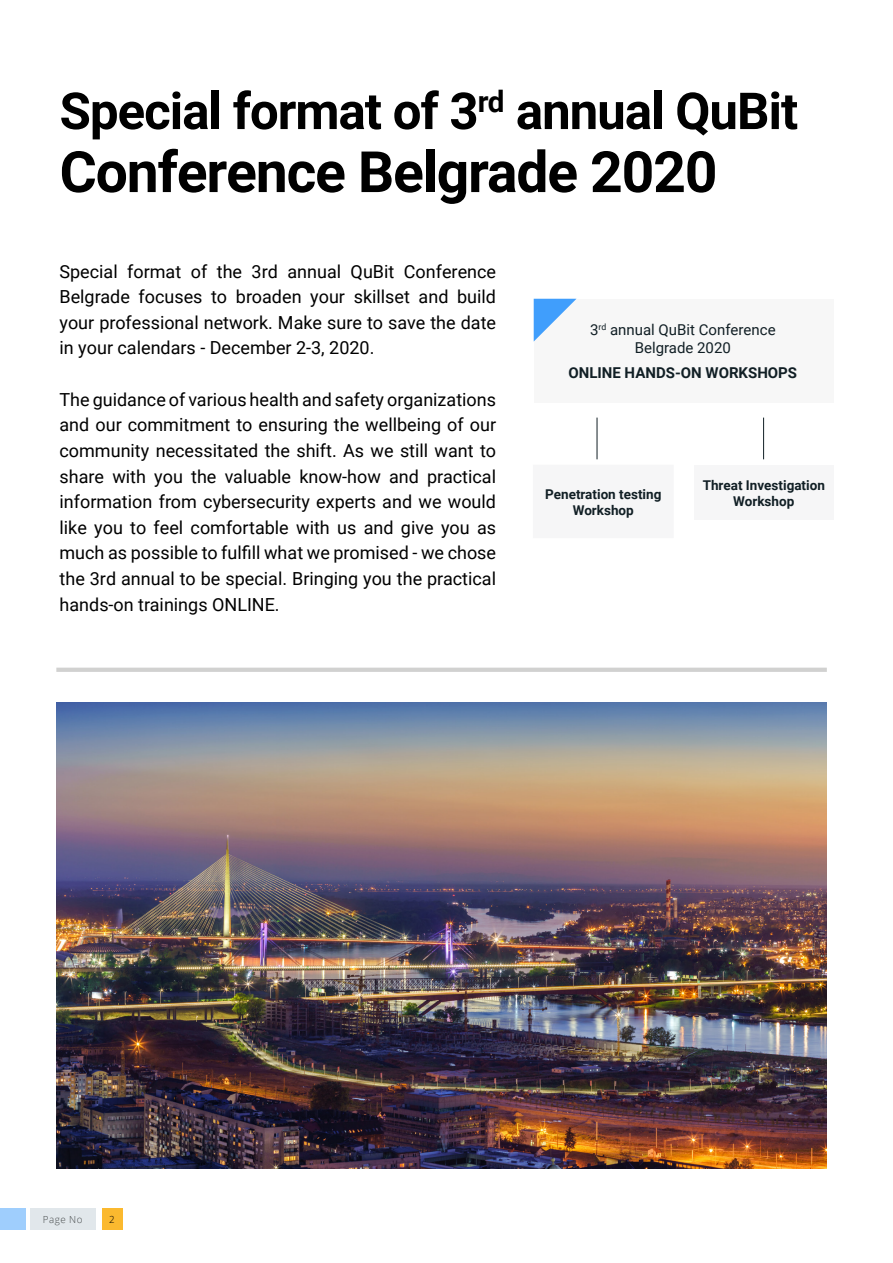
<style>
.page{position:relative;width:893px;height:1263px;background:#fff}
.page>*{position:absolute;margin:0;border:0;box-sizing:border-box;transform-origin:0 0}
.t1{font:700 57px "Roboto";letter-spacing:-.02em;color:#000}
.t2{font:700 51px "Roboto";letter-spacing:-.02em;color:#000}
.t3{font:18px/25.7px "Roboto";color:#000;text-align:justify}
.t4{font:15px/18px "Roboto";color:#111f25;text-align:center}
.t5{font:700 15px "Roboto";color:#111f25}
.t6{font:700 13.5px/16.2px "Roboto";color:#111f25;text-align:center}
.t7{font:300 9.75px "Open Sans";letter-spacing:.05em;color:#444849}
.t8{font:300 9.75px "Open Sans";color:#000}
</style>
<div class="page">
<div style="left:102px;top:1209px;width:20px;height:21px;background:#fbb92f"></div>
<div style="left:30px;top:1209px;width:65px;height:21px;background:#e1e7eb"></div>
<div style="left:0;top:1209px;width:25px;height:21px;background:#9fcefd"></div>
<div style="left:534px;top:299px;width:299px;height:103px;background:#f7f7f7"></div>
<svg style="left:534px;top:299px;width:42px;height:42px"></svg>
<div style="left:694px;top:465px;width:139px;height:55px;background:#f6f6f7"></div>
<div style="left:533px;top:465px;width:141px;height:73px;background:#f6f6f7"></div>
<hr style="left:597px;top:418px;width:1px;height:41px;background:#111f25">
<hr style="left:763px;top:418px;width:1px;height:41px;background:#111f25">
<hr style="left:56px;top:668px;width:771px;height:4px;background:#d1d1d0">
<img style="left:56px;top:703px;width:771px;height:465px">
<h2 class="t2" style="left:60px;top:75px;width:740px">Special format of 3<sup>rd</sup> annual QuBit</h2>
<h1 class="t1" style="left:60px;top:132px;width:659px">Conference Belgrade 2020</h1>
<p class="t3" style="left:60px;top:258px;width:438px">Special format of the 3rd annual QuBit Conference Belgrade focuses to broaden your skillset and build your professional network. Make sure to save the date in your calendars - December 2-3, 2020.</p>
<p class="t3" style="left:60px;top:386px;width:438px">The guidance of various health and safety organizations and our commitment to ensuring the wellbeing of our community necessitated the shift. As we still want to share with you the valuable know-how and practical information from cybersecurity experts and we would like you to feel comfortable with us and give you as much as possible to fulfill what we promised - we chose the 3rd annual to be special. Bringing you the practical hands-on trainings ONLINE.</p>
<p class="t4" style="left:590px;top:320px;width:187px">3<sup>rd</sup> annual QuBit Conference<br>Belgrade 2020</p>
<p class="t5" style="left:568px;top:362px;width:230px">ONLINE HANDS-ON WORKSHOPS</p>
<p class="t6" style="left:545px;top:485px;width:118px">Penetration testing<br>Workshop</p>
<p class="t6" style="left:703px;top:477px;width:124px">Threat Investigation<br>Workshop</p>
<p class="t7" style="left:43px;top:1213px;width:41px">Page No</p>
<p class="t8" style="left:109px;top:1213px;width:7px">2</p>
</div>
